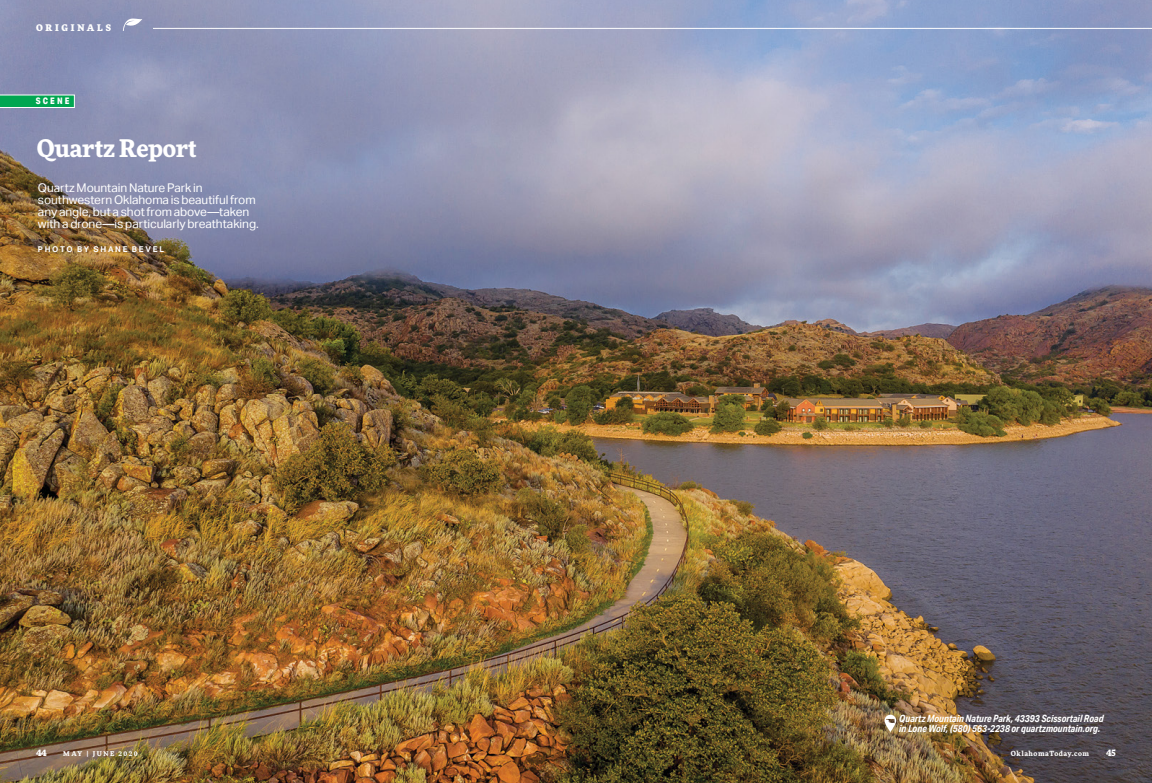
<style>
.page{position:relative;width:1152px;height:783px;background:#fff}
.page>*{position:absolute;margin:0;border:0;box-sizing:border-box;transform-origin:0 0}
.t1{font:700 24px "More Pro";letter-spacing:-.01em;color:#fff}
.t2{font:12px/12px "Aktiv Grotesk";letter-spacing:-.005em;color:#fff}
.t3{font:italic 700 10px/10px "Aktiv Grotesk Cd";letter-spacing:-.005em;color:#fff}
.t4{font:900 9px "More Pro";letter-spacing:.3em;color:#fff}
.t5{font:800 9px "Aktiv Grotesk Cd";letter-spacing:.24em;color:#fff}
.t6{font:700 8px "Aktiv Grotesk";letter-spacing:.215em;color:#fff}
.t7{font:700 7px "More Pro";letter-spacing:.075em;color:#fff}
.t8{font:700 6.5px "More Pro";letter-spacing:.23em;color:#fff}
</style>
<div class="page">
<img style="left:0;top:0;width:1152px;height:783px">
<hr style="left:153px;top:28px;width:999px;height:1px;background:#fff">
<svg style="left:0;top:95px;width:75px;height:13px"></svg>
<svg style="left:123px;top:16px;width:19px;height:15px"></svg>
<svg style="left:885px;top:715px;width:11px;height:17px"></svg>
<p class="t4" style="left:36px;top:20px;width:76px">ORIGINALS</p>
<p class="t5" style="left:36px;top:96px;width:35px">SCENE</p>
<h1 class="t1" style="left:37px;top:130px;width:162px">Quartz Report</h1>
<p class="t2" style="left:38px;top:182px;width:222px">Quartz Mountain Nature Park in southwestern Oklahoma is beautiful from any angle, but a shot from above—taken with a drone—is particularly breathtaking.</p>
<p class="t6" style="left:38px;top:245px;width:128px">PHOTO BY SHANE BEVEL</p>
<p class="t3" style="left:899px;top:713px;width:206px">Quartz Mountain Nature Park, 43393 Scissortail Road in Lone Wolf, (580) 563-2238 or quartzmountain.org.</p>
<p class="t4" style="left:36px;top:746px;width:12px">44</p>
<p class="t8" style="left:63px;top:749px;width:76px">MAY | JUNE 2020</p>
<p class="t7" style="left:1011px;top:748px;width:80px">OklahomaToday.com</p>
<p class="t4" style="left:1106px;top:745px;width:11px">45</p>
</div>
